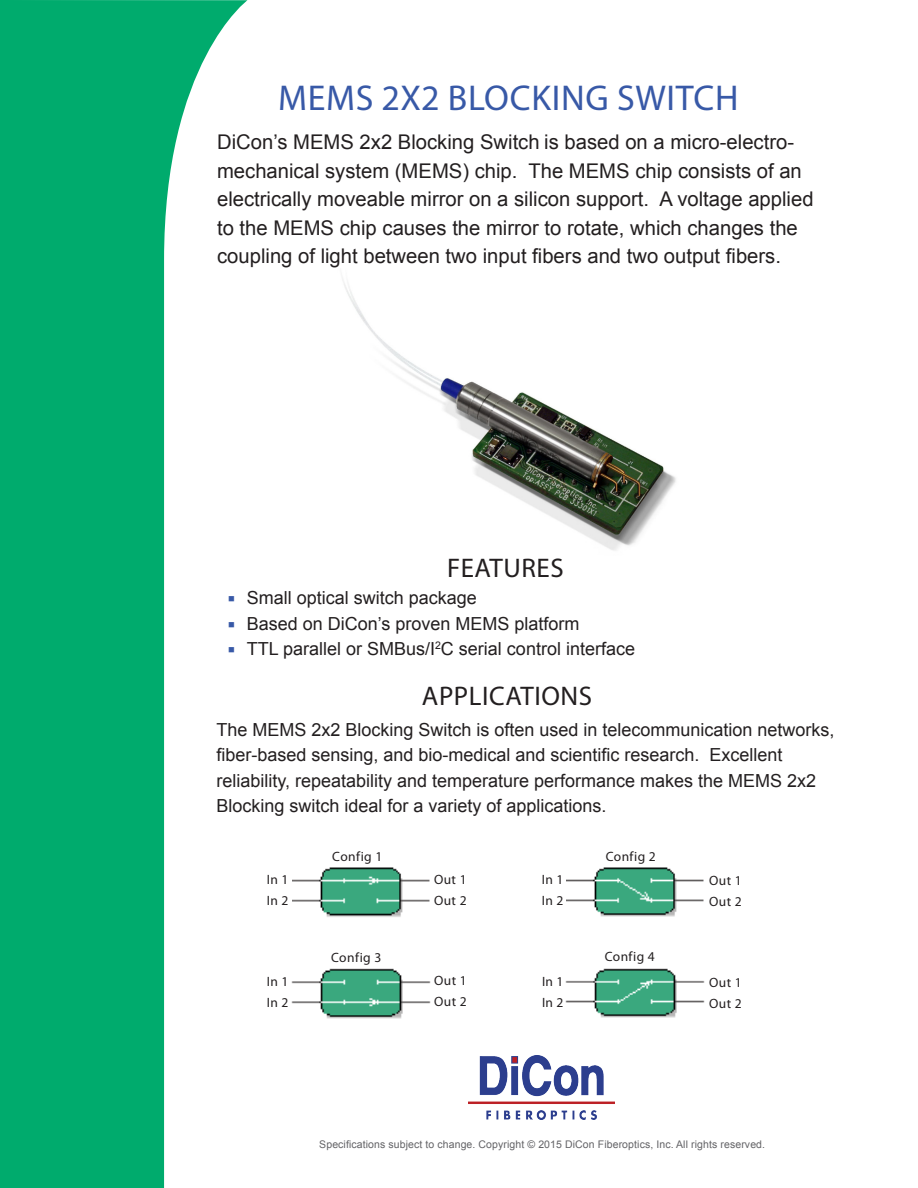
<style>
.page{position:relative;width:918px;height:1188px;background:#fff}
.page>*{position:absolute;margin:0;border:0;box-sizing:border-box;transform-origin:0 0}
.t1{font:36px "Myriad Pro";letter-spacing:.02em;color:#3859a7}
.t2{font:27px "Myriad Pro";letter-spacing:.02em;color:#231f20}
.t3{font:20.25px/28.5px "Arial";color:#231f20}
.t4{font:18px/25.5px "Arial";color:#231f20}
.t5{font:13.5px "Myriad Pro";letter-spacing:.03em;color:#231f20}
.t6{font:10.5px "Arial";letter-spacing:.01em;color:#636366}
.t7{font:9px "Wingdings";color:#3859a7}
</style>
<div class="page">
<svg style="left:0;top:0;width:248px;height:1188px;fill:#00ab6d"></svg>
<img style="left:469px;top:1055px;width:145px;height:65px">
<img style="left:293px;top:867px;width:137px;height:50px">
<img style="left:567px;top:867px;width:137px;height:50px">
<img style="left:565px;top:968px;width:140px;height:50px">
<img style="left:291px;top:968px;width:140px;height:51px">
<img style="left:342px;top:278px;width:334px;height:273px">
<p class="t1" style="left:278px;top:76px;width:462px">MEMS 2X2 BLOCKING SWITCH</p>
<p class="t3" style="left:217px;top:128px;width:598px">DiCon’s MEMS 2x2 Blocking Switch is based on a micro-electro&shy;mechanical system (MEMS) chip. The MEMS chip consists of an electrically moveable mirror on a silicon support. A voltage applied to the MEMS chip causes the mirror to rotate, which changes the coupling of light between two input fibers and two output fibers.</p>
<p class="t2" style="left:447px;top:551px;width:118px">FEATURES</p>
<p class="t4" style="left:247px;top:585px;width:232px">Small optical switch package</p>
<p class="t4" style="left:247px;top:611px;width:334px">Based on DiCon’s proven MEMS platform</p>
<p class="t4" style="left:247px;top:636px;width:390px">TTL parallel or SMBus/I<sup>2</sup>C serial control interface</p>
<p class="t2" style="left:422px;top:679px;width:172px">APPLICATIONS</p>
<p class="t4" style="left:216px;top:717px;width:620px">The MEMS 2x2 Blocking Switch is often used in telecommunication networks, fiber-based sensing, and bio-medical and scientific research. Excellent reliability, repeatability and temperature performance makes the MEMS 2x2<br>Blocking switch ideal for a variety of applications.</p>
<p class="t7" style="left:228px;top:594px;width:8px">■</p>
<p class="t7" style="left:228px;top:620px;width:8px">■</p>
<p class="t7" style="left:228px;top:645px;width:8px">■</p>
<p class="t5" style="left:267px;top:872px;width:23px">In 1</p>
<p class="t5" style="left:267px;top:893px;width:23px">In 2</p>
<p class="t5" style="left:267px;top:973px;width:23px">In 1</p>
<p class="t5" style="left:267px;top:994px;width:23px">In 2</p>
<p class="t5" style="left:332px;top:848px;width:52px">Config 1</p>
<p class="t5" style="left:331px;top:949px;width:52px">Config 3</p>
<p class="t5" style="left:434px;top:871px;width:34px">Out 1</p>
<p class="t5" style="left:434px;top:892px;width:34px">Out 2</p>
<p class="t5" style="left:434px;top:972px;width:34px">Out 1</p>
<p class="t5" style="left:434px;top:993px;width:34px">Out 2</p>
<p class="t5" style="left:542px;top:872px;width:23px">In 1</p>
<p class="t5" style="left:542px;top:893px;width:23px">In 2</p>
<p class="t5" style="left:542px;top:973px;width:23px">In 1</p>
<p class="t5" style="left:542px;top:994px;width:23px">In 2</p>
<p class="t5" style="left:606px;top:848px;width:52px">Config 2</p>
<p class="t5" style="left:605px;top:948px;width:52px">Config 4</p>
<p class="t5" style="left:709px;top:872px;width:34px">Out 1</p>
<p class="t5" style="left:709px;top:893px;width:34px">Out 2</p>
<p class="t5" style="left:709px;top:974px;width:34px">Out 1</p>
<p class="t5" style="left:709px;top:995px;width:34px">Out 2</p>
<p class="t6" style="left:319px;top:1137px;width:447px">Specifications subject to change. Copyright © 2015 DiCon Fiberoptics, Inc. All rights reserved.</p>
</div>
